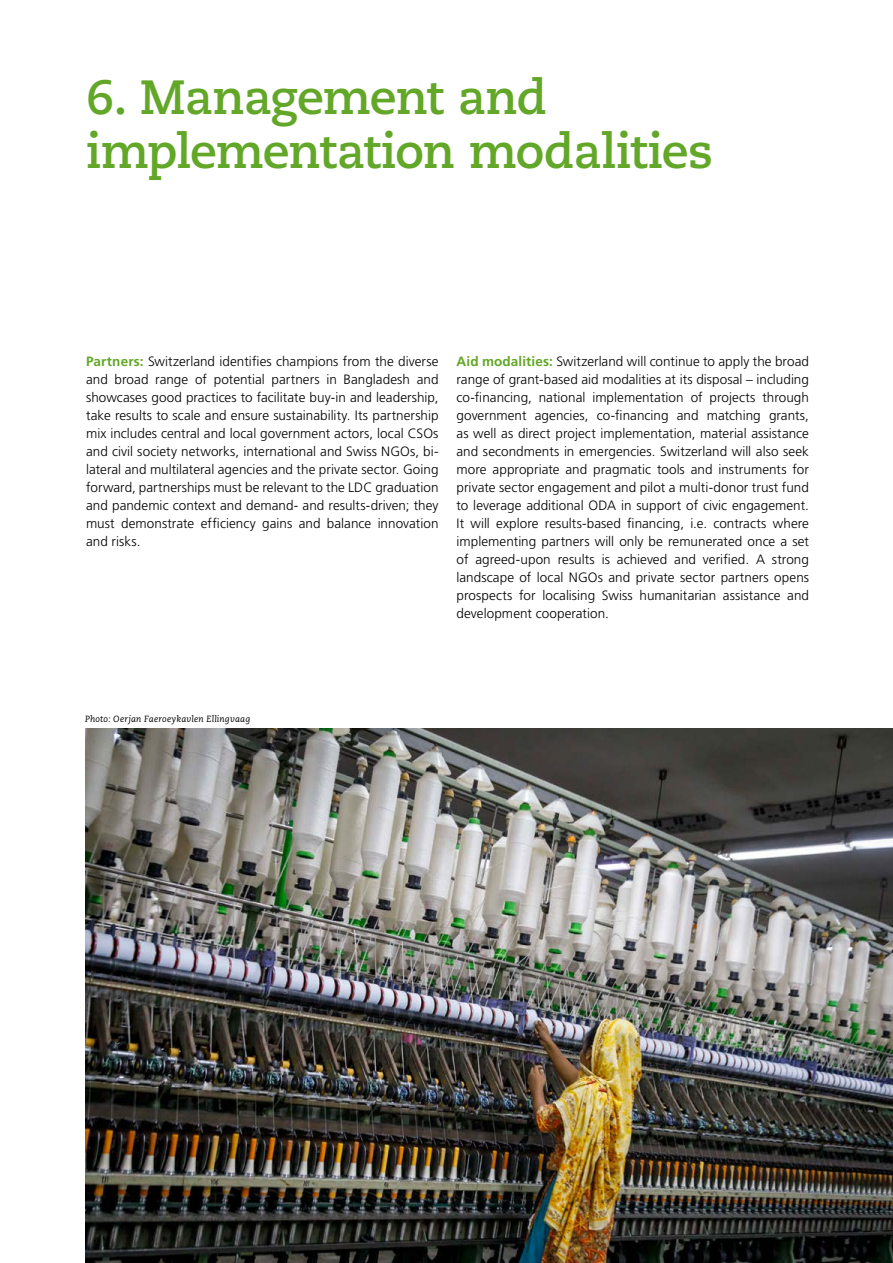
<style>
.page{position:relative;width:893px;height:1263px;background:#fff}
.page>*{position:absolute;margin:0;border:0;box-sizing:border-box;transform-origin:0 0}
._1_Kapitel{font:700 48px/54px "Caecilia LT Pro 75";letter-spacing:-.02em;color:#62a727}
._4_Lauftext{font:300 13.5px/18px "Frutiger LT Pro";color:#000;text-align:justify}
._5_Bildlegende{font:italic 9px "Caecilia LT Pro 56";letter-spacing:.015em;color:#000}
.s1{font-weight:700;color:#62a727}
</style>
<div class="page">
<img style="left:85px;top:729px;width:808px;height:534px">
<p class="_1_Kapitel" style="left:86px;top:69px;width:628px">6. Management and implementation modalities</p>
<p class="_4_Lauftext" style="left:86px;top:353px;width:354px"><span class="s1">Partners:</span> Switzerland identifies champions from the diverse and broad range of potential partners in Bangladesh and showcases good practices to facilitate buy-in and leadership, take results to scale and ensure sustainability. Its partnership mix includes central and local government actors, local CSOs and civil society networks, international and Swiss NGOs, bi&shy;lateral and multilateral agencies and the private sector. Going forward, partnerships must be relevant to the LDC graduation and pandemic context and demand- and results-driven; they must demonstrate efficiency gains and balance innovation and risks.</p>
<p class="_4_Lauftext" style="left:457px;top:353px;width:354px"><span class="s1">Aid modalities:</span> Switzerland will continue to apply the broad range of grant-based aid modalities at its disposal – including co-financing, national implementation of projects through government agencies, co-financing and matching grants, as well as direct project implementation, material assistance and secondments in emergencies. Switzerland will also seek more appropriate and pragmatic tools and instruments for private sector engagement and pilot a multi-donor trust fund to leverage additional ODA in support of civic engagement.<br>It will explore results-based financing, i.e. contracts where implementing partners will only be remunerated once a set of agreed-upon results is achieved and verified. A strong landscape of local NGOs and private sector partners opens prospects for localising Swiss humanitarian assistance and development cooperation.</p>
<p class="_5_Bildlegende" style="left:85px;top:713px;width:167px">Photo: Oerjan Faeroeykavlen Ellingvaag</p>
</div>
